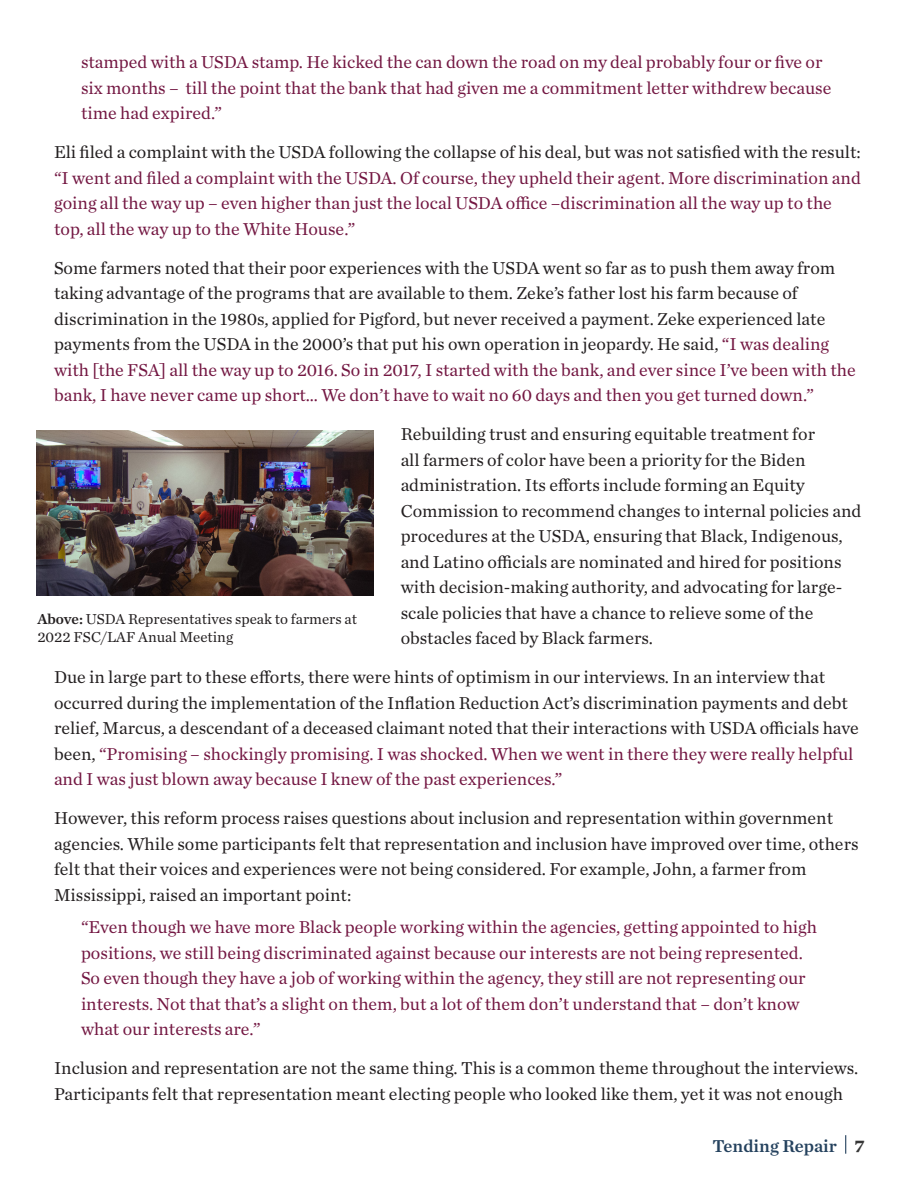
<style>
.page{position:relative;width:918px;height:1188px;background:#fff}
.page>*{position:absolute;margin:0;border:0;box-sizing:border-box;transform-origin:0 0}
.Paragraph_Style{font:18px/25.5px "Chronicle Text G1";color:#231f20}
.Block_Quote{font:18px/25.5px "Chronicle Text G1";color:#731742}
.Paragraph_Style-2{font:18px/25.5px "Chronicle Text G1";color:#731742}
.t1{font:18px "Chronicle Text G1 Semi";color:#25425e}
.t2{font:700 18px "Chronicle Text G1";color:#363636}
.t3{font:15px/18px "Chronicle Text G1";color:#231f20}
.s1{color:#231f20}
.s2{color:#731742}
.s3{font-family:"Chronicle Text G1 Semi"}
</style>
<div class="page">
<svg style="left:845px;top:1135px;width:1px;height:19px"></svg>
<img style="left:37px;top:431px;width:337px;height:164px">
<p class="Block_Quote" style="left:81px;top:49px;width:752px">stamped with a USDA stamp. He kicked the can down the road on my deal probably four or five or six months – till the point that the bank that had given me a commitment letter withdrew because time had expired.”</p>
<p class="Paragraph_Style-2" style="left:54px;top:139px;width:808px"><span class="s1">Eli filed a complaint with the USDA following the collapse of his deal, but was not satisfied with the result: </span>“I went and filed a complaint with the USDA. Of course, they upheld their agent. More discrimination and going all the way up – even higher than just the local USDA office –discrimination all the way up to the top, all the way up to the White House.”</p>
<p class="Paragraph_Style" style="left:54px;top:254px;width:803px">Some farmers noted that their poor experiences with the USDA went so far as to push them away from taking advantage of the programs that are available to them. Zeke’s father lost his farm because of discrimination in the 1980s, applied for Pigford, but never received a payment. Zeke experienced late payments from the USDA in the 2000’s that put his own operation in jeopardy. He said, <span class="s2">“I was dealing with [the FSA] all the way up to 2016. So in 2017, I started with the bank, and ever since I’ve been with the bank, I have never came up short… We don’t have to wait no 60 days and then you get turned down.”</span></p>
<p class="Paragraph_Style" style="left:401px;top:421px;width:462px">Rebuilding trust and ensuring equitable treatment for<br>all farmers of color have been a priority for the Biden administration. Its efforts include forming an Equity Commission to recommend changes to internal policies and procedures at the USDA, ensuring that Black, Indigenous, and Latino officials are nominated and hired for positions with decision-making authority, and advocating for large&shy;scale policies that have a chance to relieve some of the obstacles faced by Black farmers.</p>
<p class="Paragraph_Style" style="left:54px;top:664px;width:806px">Due in large part to these efforts, there were hints of optimism in our interviews. In an interview that occurred during the implementation of the Inflation Reduction Act’s discrimination payments and debt relief, Marcus, a descendant of a deceased claimant noted that their interactions with USDA officials have been, <span class="s2">“Promising – shockingly promising. I was shocked. When we went in there they were really helpful and I was just blown away because I knew of the past experiences.”</span></p>
<p class="Paragraph_Style" style="left:54px;top:805px;width:806px">However, this reform process raises questions about inclusion and representation within government agencies. While some participants felt that representation and inclusion have improved over time, others felt that their voices and experiences were not being considered. For example, John, a farmer from Mississippi, raised an important point:</p>
<p class="Block_Quote" style="left:81px;top:913px;width:738px">“Even though we have more Black people working within the agencies, getting appointed to high positions, we still being discriminated against because our interests are not being represented.<br>So even though they have a job of working within the agency, they still are not representing our interests. Not that that’s a slight on them, but a lot of them don’t understand that – don’t know what our interests are.”</p>
<p class="Paragraph_Style" style="left:54px;top:1054px;width:806px">Inclusion and representation are not the same thing. This is a common theme throughout the interviews.<br>Participants felt that representation meant electing people who looked like them, yet it was not enough</p>
<p class="t1" style="left:713px;top:1132px;width:126px">Tending Repair</p>
<p class="t2" style="left:854px;top:1131px;width:12px">7</p>
<p class="t3" style="left:38px;top:609px;width:321px"><span class="s3">Above:</span> USDA Representatives speak to farmers at<br>2022 FSC/LAF Anual Meeting</p>
</div>
